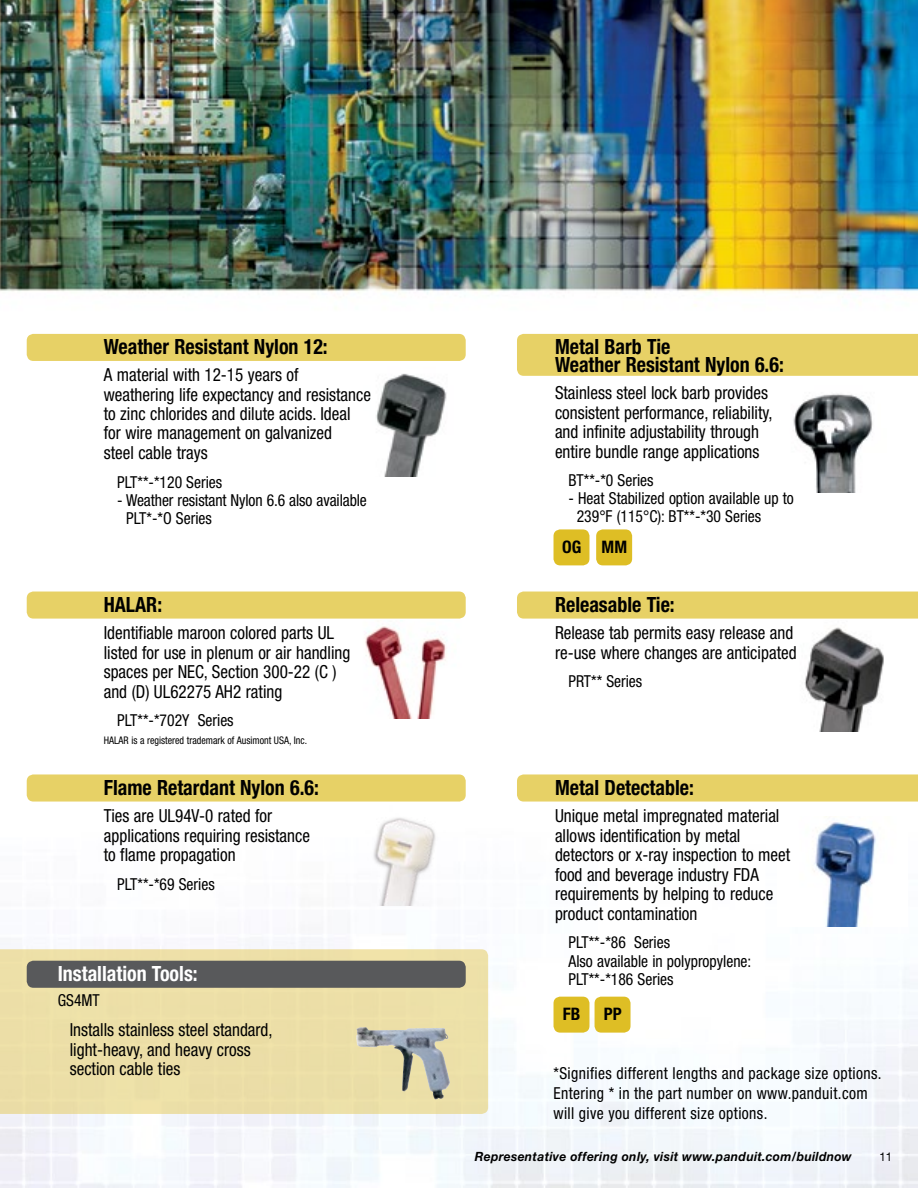
<style>
.page{position:relative;width:918px;height:1188px;background:#fff}
.page>*{position:absolute;margin:0;border:0;box-sizing:border-box;transform-origin:0 0}
.t1{font:700 condensed 21px/18px "Helvetica Neue LT Std";color:#000;scale:.95 1}
.t2{font:700 condensed 21px "Helvetica Neue LT Std";color:#fff;scale:.95 1}
.t3{font:condensed 18px/19.5px "Helvetica Neue LT Std";color:#000;scale:.95 1}
.t4{font:700 condensed 17.25px "Helvetica Neue LT Std";color:#000}
.t5{font:condensed 16.5px/18px "Helvetica Neue LT Std";color:#000;scale:.95 1}
.t6{font:condensed 16.5px/19.8px "Helvetica Neue LT Std";letter-spacing:.025em;color:#000;scale:.95 1}
.t7{font:italic 700 12.75px "Helvetica Neue LT Std";letter-spacing:.025em;color:#000;scale:.95 1}
.t8{font:12px "Helvetica Neue LT Std";color:#000;scale:.95 1}
.t9{font:condensed 10.5px "Helvetica Neue LT Std";color:#000;scale:.95 1}
</style>
<div class="page">
<img style="left:0;top:0;width:918px;height:1188px">
<div style="left:0;top:949px;width:488px;height:165px;background:#ecdfa7"></div>
<img style="left:768px;top:382px;width:129px;height:111px">
<img style="left:340px;top:366px;width:130px;height:110px">
<img style="left:777px;top:621px;width:129px;height:110px">
<div style="left:340px;top:621px;width:130px;height:110px;background:#fff"></div>
<img style="left:365px;top:626px;width:82px;height:92px">
<img style="left:778px;top:817px;width:129px;height:110px">
<img style="left:340px;top:806px;width:126px;height:99px">
<div style="left:517px;top:334px;width:401px;height:42px;background:#e7d166"></div>
<div style="left:27px;top:334px;width:439px;height:27px;background:#e7d166;border-radius:7px"></div>
<div style="left:517px;top:592px;width:401px;height:27px;background:#e7d166"></div>
<div style="left:27px;top:592px;width:439px;height:27px;background:#e7d166;border-radius:7px"></div>
<svg style="left:517px;top:774px;width:401px;height:28px;background:#e7d26b"></svg>
<div style="left:27px;top:774px;width:439px;height:28px;background:#e7d166;border-radius:7px"></div>
<div style="left:554px;top:997px;width:35px;height:36px;background:#debe25;border-radius:7px"></div>
<div style="left:595px;top:997px;width:36px;height:36px;background:#debe25;border-radius:7px"></div>
<div style="left:554px;top:529px;width:35px;height:36px;background:#debe25;border-radius:7px"></div>
<div style="left:596px;top:529px;width:36px;height:36px;background:#debe25;border-radius:7px"></div>
<img style="left:356px;top:1027px;width:94px;height:73px">
<div style="left:27px;top:961px;width:439px;height:27px;background:#58595b;border-radius:7px"></div>
<p class="t1" style="left:104px;top:337px;width:237px">Weather Resistant Nylon 12:</p>
<p class="t3" style="left:104px;top:365px;width:283px">A material with 12-15 years of weathering life expectancy and resistance to zinc chlorides and dilute acids. Ideal for wire management on galvanized<br>steel cable trays</p>
<p class="t5" style="left:117px;top:473px;width:112px">PLT**-*120 Series</p>
<p class="t5" style="left:126px;top:491px;width:255px;text-indent:-9px">- Weather resistant Nylon 6.6 also available<br>PLT*-*O Series</p>
<p class="t1" style="left:104px;top:595px;width:63px">HALAR:</p>
<p class="t3" style="left:104px;top:623px;width:261px">Identifiable maroon colored parts UL listed for use in plenum or air handling spaces per NEC, Section 300-22 (C ) and (D) UL62275 AH2 rating</p>
<p class="t5" style="left:117px;top:711px;width:124px">PLT**-*702Y Series</p>
<p class="t9" style="left:104px;top:734px;width:216px">HALAR is a registered trademark of Ausimont USA, Inc.</p>
<p class="t1" style="left:104px;top:779px;width:228px">Flame Retardant Nylon 6.6:</p>
<p class="t3" style="left:104px;top:806px;width:219px">Ties are UL94V-0 rated for applications requiring resistance to flame propagation</p>
<p class="t5" style="left:117px;top:875px;width:104px">PLT**-*69 Series</p>
<p class="t2" style="left:58px;top:961px;width:149px">Installation Tools:</p>
<p class="t5" style="left:58px;top:992px;width:46px">GS4MT</p>
<p class="t3" style="left:70px;top:1020px;width:215px">Installs stainless steel standard, light-heavy, and heavy cross section cable ties</p>
<p class="t1" style="left:555px;top:337px;width:242px">Metal Barb Tie<br>Weather Resistant Nylon 6.6:</p>
<p class="t3" style="left:555px;top:383px;width:231px">Stainless steel lock barb provides consistent performance, reliability, and infinite adjustability through entire bundle range applications</p>
<p class="t5" style="left:569px;top:471px;width:91px">BT**-*0 Series</p>
<p class="t5" style="left:577px;top:489px;width:230px;text-indent:-8px">- Heat Stabilized option available up to<br>239°F (115°C): BT**-*30 Series</p>
<p class="t4" style="left:562px;top:537px;width:67px">OG MM</p>
<p class="t1" style="left:555px;top:595px;width:127px">Releasable Tie:</p>
<p class="t3" style="left:555px;top:623px;width:256px">Release tab permits easy release and re-use where changes are anticipated</p>
<p class="t5" style="left:569px;top:672px;width:79px">PRT** Series</p>
<p class="t1" style="left:555px;top:779px;width:148px">Metal Detectable:</p>
<p class="t3" style="left:555px;top:806px;width:249px">Unique metal impregnated material allows identification by metal detectors or x-ray inspection to meet food and beverage industry FDA requirements by helping to reduce product contamination</p>
<p class="t5" style="left:569px;top:934px;width:194px">PLT**-*86 Series<br>Also available in polypropylene:<br>PLT**-*186 Series</p>
<p class="t4" style="left:563px;top:1003px;width:19px">FB</p>
<p class="t4" style="left:604px;top:1003px;width:19px">PP</p>
<p class="t6" style="left:554px;top:1063px;width:347px">*Signifies different lengths and package size options.<br>Entering * in the part number on www.panduit.com will give you different size options.</p>
<p class="t7" style="left:475px;top:1149px;width:398px">Representative offering only, visit www.panduit.com/buildnow</p>
<p class="t8" style="left:879px;top:1149px;width:15px">11</p>
</div>
